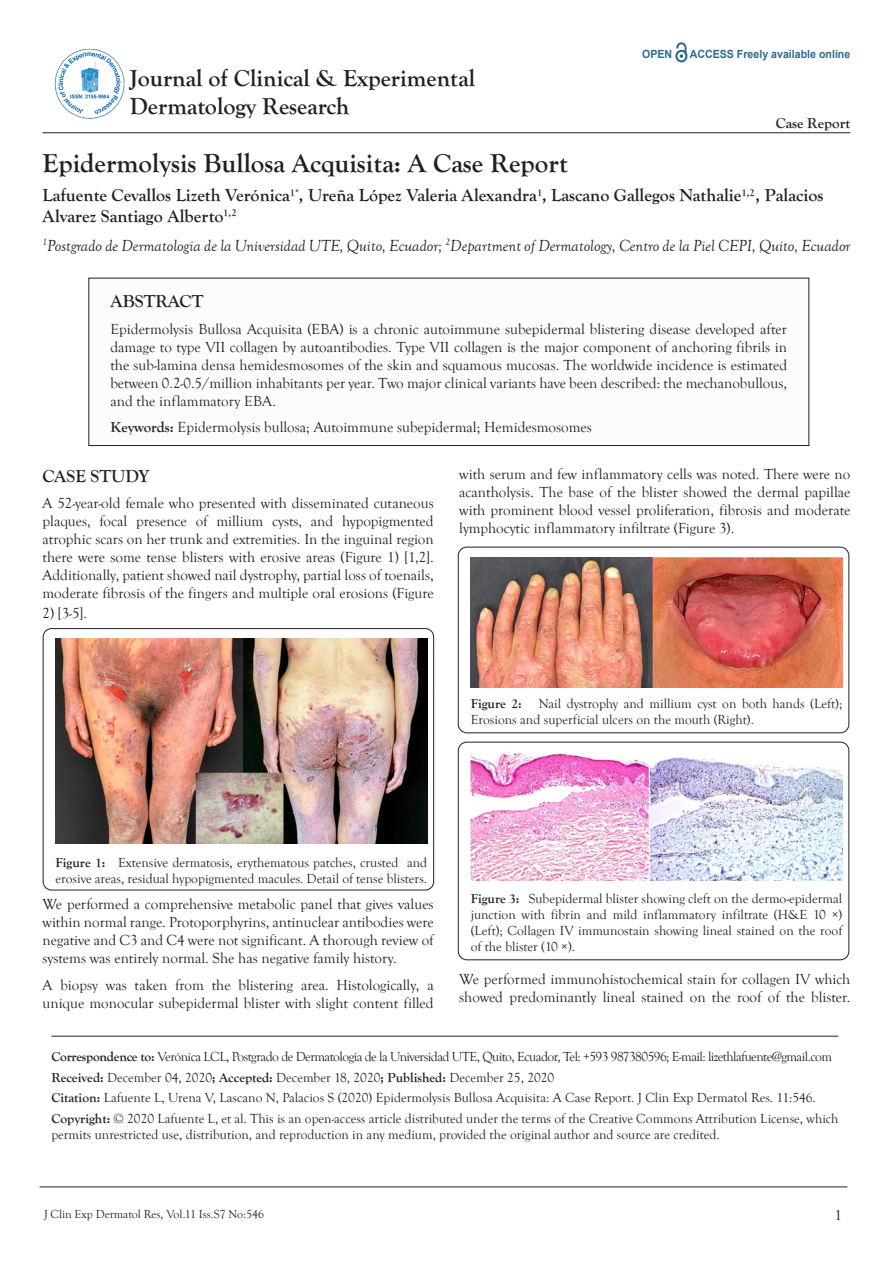
<style>
.page{position:relative;width:893px;height:1263px;background:#fff}
.page>*{position:absolute;margin:0;border:0;box-sizing:border-box;transform-origin:0 0}
.t1{font:700 27px "Goudy Old Style T";color:#231f20}
.t2{font:700 24px/28.8px "Goudy Old Style T";color:#231f20}
.t3{font:700 18px/21px "Goudy Old Style T";color:#231f20}
.t4{font:italic 16.5px "Goudy Old Style T";color:#231f20}
.t5{font:15px/18px "Goudy Old Style T";color:#231f20;text-align:justify}
.t6{font:700 15px "Goudy Old Style T";color:#231f20}
.t7{font:13.5px/16.2px "Goudy Old Style T";color:#231f20}
.t8{font:12px "Goudy Old Style T";color:#231f20}
.t9{font:700 11.25px "Arial";color:#2d6a8e;scale:.94 1}
.s1{font-weight:700}
</style>
<div class="page">
<svg style="left:675px;top:43px;width:12px;height:19px"></svg>
<img style="left:54px;top:48px;width:71px;height:71px">
<hr style="left:43px;top:132px;width:807px;height:1px;background:#231f20">
<hr style="left:40px;top:1187px;width:807px;height:1px;background:#231f20">
<hr style="left:51px;top:1036px;width:787px;height:1px;background:#231f20">
<div style="left:88px;top:278px;width:721px;height:168px;border:1px solid #231f20"></div>
<img style="left:56px;top:639px;width:371px;height:205px">
<div style="left:43px;top:628px;width:391px;height:262px;border:1px solid #231f20;border-radius:8px"></div>
<img style="left:471px;top:557px;width:371px;height:130px">
<div style="left:458px;top:547px;width:391px;height:186px;border:1px solid #231f20;border-radius:9px"></div>
<img style="left:471px;top:753px;width:371px;height:128px">
<div style="left:458px;top:742px;width:391px;height:218px;border:1px solid #231f20;border-radius:9px"></div>
<h2 class="t2" style="left:130px;top:64px;width:347px">Journal of Clinical &amp; Experimental<br>Dermatology Research</h2>
<p class="t9" style="left:642px;top:47px;width:34px">OPEN</p>
<p class="t9" style="left:690px;top:46px;width:172px">ACCESS Freely available online</p>
<p class="t6" style="left:776px;top:115px;width:76px">Case Report</p>
<h1 class="t1" style="left:43px;top:148px;width:527px">Epidermolysis Bullosa Acquisita: A Case Report</h1>
<p class="t3" style="left:43px;top:185px;width:782px">Lafuente Cevallos Lizeth Verónica<sup>1*</sup>, Ureña López Valeria Alexandra<sup>1</sup>, Lascano Gallegos Nathalie<sup>1,2</sup> , Palacios<br>Alvarez Santiago Alberto<sup>1,2</sup></p>
<p class="t4" style="left:43px;top:236px;width:809px"><sup>1</sup>Postgrado de Dermatologia de la Universidad UTE, Quito, Ecuador; <sup>2</sup>Department of Dermatology, Centro de la Piel CEPI, Quito, Ecuador</p>
<p class="t3" style="left:110px;top:291px;width:94px">ABSTRACT</p>
<p class="t5" style="left:110px;top:320px;width:678px">Epidermolysis Bullosa Acquisita (EBA) is a chronic autoimmune subepidermal blistering disease developed after damage to type VII collagen by autoantibodies. Type VII collagen is the major component of anchoring fibrils in the sub-lamina densa hemidesmosomes of the skin and squamous mucosas. The worldwide incidence is estimated between 0.2-0.5/million inhabitants per year. Two major clinical variants have been described: the mechanobullous, and the inflammatory EBA.</p>
<p class="t5" style="left:110px;top:419px;width:483px"><span class="s1">Keywords:</span> Epidermolysis bullosa; Autoimmune subepidermal; Hemidesmosomes</p>
<p class="t3" style="left:43px;top:465px;width:109px">CASE STUDY</p>
<p class="t5" style="left:43px;top:495px;width:393px">A 52-year-old female who presented with disseminated cutaneous plaques, focal presence of millium cysts, and hypopigmented atrophic scars on her trunk and extremities. In the inguinal region there were some tense blisters with erosive areas (Figure 1) [1,2].<br>Additionally, patient showed nail dystrophy, partial loss of toenails, moderate fibrosis of the fingers and multiple oral erosions (Figure</p>
<p class="t5" style="left:459px;top:465px;width:393px">with serum and few inflammatory cells was noted. There were no acantholysis. The base of the blister showed the dermal papillae with prominent blood vessel proliferation, fibrosis and moderate lymphocytic inflammatory infiltrate (Figure 3).</p>
<p class="t5" style="left:43px;top:604px;width:46px">2) [3-5].</p>
<p class="t7" style="left:471px;top:696px;width:373px"><span class="s1">Figure 2:</span> Nail dystrophy and millium cyst on both hands (Left);<br>Erosions and superficial ulcers on the mouth (Right).</p>
<p class="t7" style="left:56px;top:855px;width:373px"><span class="s1">Figure 1:</span> Extensive dermatosis, erythematous patches, crusted and erosive areas, residual hypopigmented macules. Detail of tense blisters.</p>
<p class="t5" style="left:43px;top:896px;width:393px">We performed a comprehensive metabolic panel that gives values within normal range. Protoporphyrins, antinuclear antibodies were negative and C3 and C4 were not significant. A thorough review of systems was entirely normal. She has negative family history.</p>
<p class="t5" style="left:43px;top:976px;width:393px">A biopsy was taken from the blistering area. Histologically, a unique monocular subepidermal blister with slight content filled</p>
<p class="t7" style="left:471px;top:890px;width:373px;text-align:justify"><span class="s1">Figure 3:</span> Subepidermal blister showing cleft on the dermo-epidermal junction with fibrin and mild inflammatory infiltrate (H&amp;E 10 ×) (Left); Collagen IV immunostain showing lineal stained on the roof of the blister (10 ×).</p>
<p class="t5" style="left:459px;top:970px;width:393px">We performed immunohistochemical stain for collagen IV which showed predominantly lineal stained on the roof of the blister.</p>
<p class="t7" style="left:51px;top:1047px;width:788px;line-height:20.4px"><span class="s1">Correspondence to:</span> Verónica LCL, Postgrado de Dermatologia de la Universidad UTE, Quito, Ecuador, Tel: +593 987380596; E-mail: lizethlafuente@gmail.com <span class="s1">Received:</span> December 04, 2020<span class="s1">; Accepted:</span> December 18, 2020<span class="s1">; Published:</span> December 25, 2020<br><span class="s1">Citation:</span> Lafuente L, Urena V, Lascano N, Palacios S (2020) Epidermolysis Bullosa Acquisita: A Case Report. J Clin Exp Dermatol Res. 11:546.<br><span class="s1">Copyright:</span> © 2020 Lafuente L, et al. This is an open-access article distributed under the terms of the Creative Commons Attribution License, which</p>
<p class="t7" style="left:51px;top:1127px;width:670px">permits unrestricted use, distribution, and reproduction in any medium, provided the original author and source are credited.</p>
<p class="t8" style="left:44px;top:1207px;width:222px">J Clin Exp Dermatol Res, Vol.11 Iss.S7 No:546</p>
<p class="t5" style="left:834px;top:1207px;width:9px">1</p>
</div>
